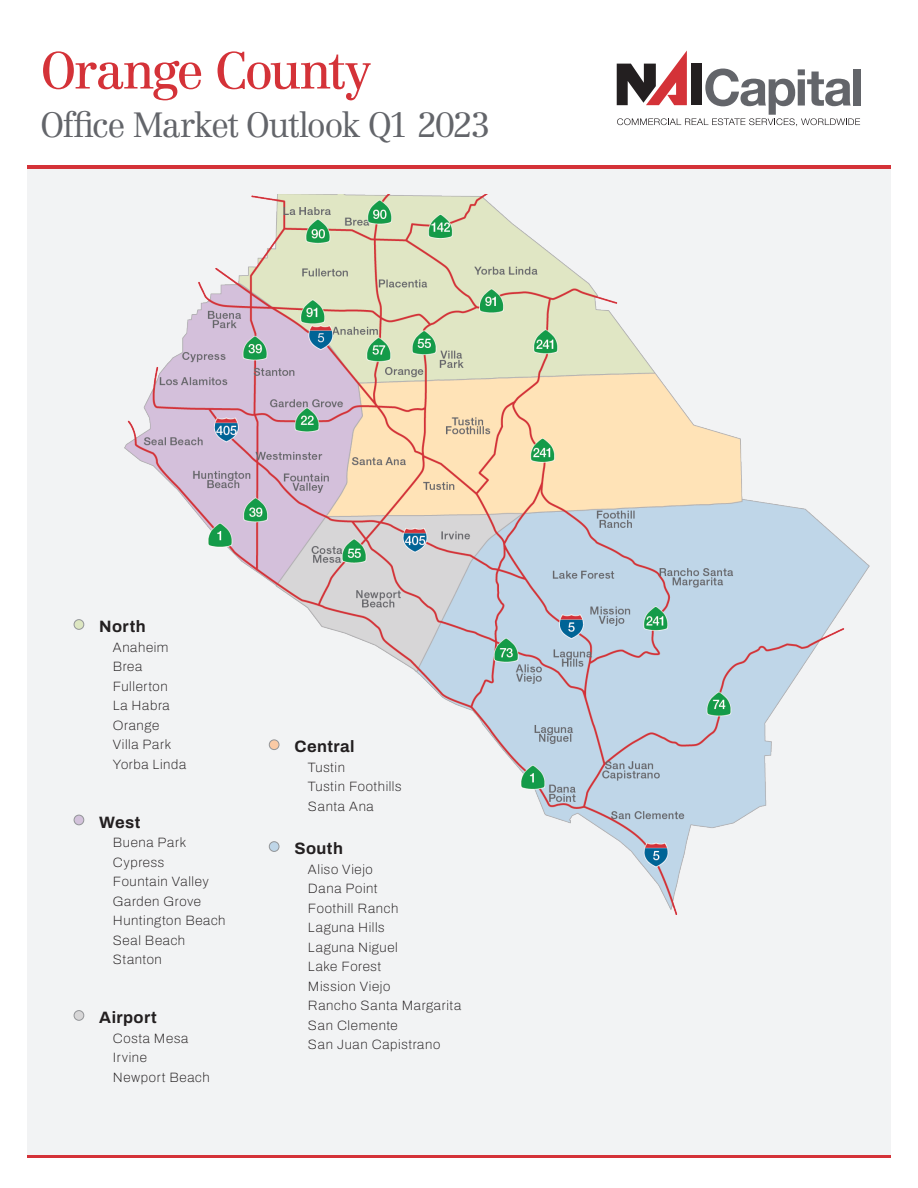
<style>
.page{position:relative;width:918px;height:1188px;background:#fff}
.page>*{position:absolute;margin:0;border:0;box-sizing:border-box;transform-origin:0 0}
.t1{font:51px "Centennial LT Std";letter-spacing:-.05em;color:#d43238}
.t2{font:300 34.5px "Centennial LT Std";letter-spacing:-.045em;color:#63656a}
.t3{font:700 16.5px "Archivo";letter-spacing:.025em;color:#231f20}
.t4{font:600 13.5px/19.5px "Archivo";letter-spacing:.045em;color:#231f20}
</style>
<div class="page">
<hr style="left:27px;top:165px;width:864px;height:4px;background:#d43238">
<div style="left:854px;top:69px;width:7px;height:37px;background:#63656a"></div>
<svg style="left:617px;top:51px;width:243px;height:75px"></svg>
<div style="left:27px;top:169px;width:864px;height:989px;background:#f2f3f4"></div>
<hr style="left:27px;top:1156px;width:864px;height:2px;background:#d43238">
<img style="left:125px;top:194px;width:745px;height:721px">
<div style="left:74px;top:620px;width:10px;height:9px;background:#dde6c1;border-radius:50%"></div>
<div style="left:74px;top:619px;width:10px;height:11px;border:1px solid #939598;border-radius:50%"></div>
<div style="left:74px;top:815px;width:10px;height:10px;background:#d3c2db;border-radius:50%"></div>
<div style="left:74px;top:815px;width:10px;height:10px;border:1px solid #939598;border-radius:50%"></div>
<div style="left:74px;top:1011px;width:10px;height:9px;background:#d7d6d7;border-radius:50%"></div>
<div style="left:74px;top:1010px;width:10px;height:11px;border:1px solid #939598;border-radius:50%"></div>
<div style="left:269px;top:740px;width:10px;height:10px;background:#facaa5;border-radius:50%"></div>
<div style="left:269px;top:740px;width:10px;height:10px;border:1px solid #939598;border-radius:50%"></div>
<div style="left:269px;top:842px;width:10px;height:9px;background:#bfd6e8;border-radius:50%"></div>
<div style="left:269px;top:841px;width:10px;height:11px;border:1px solid #939598;border-radius:50%"></div>
<h1 class="t1" style="left:40px;top:40px;width:332px">Orange County</h1>
<h2 class="t2" style="left:40px;top:104px;width:451px">Office Market Outlook Q1 2023</h2>
<p class="t3" style="left:99px;top:614px;width:48px">North</p>
<p class="t4" style="left:113px;top:637px;width:75px">Anaheim<br>Brea<br>Fullerton<br>La Habra<br>Orange<br>Villa Park<br>Yorba Linda</p>
<p class="t3" style="left:99px;top:810px;width:43px">West</p>
<p class="t4" style="left:113px;top:833px;width:114px">Buena Park<br>Cypress<br>Fountain Valley<br>Garden Grove<br>Huntington Beach<br>Seal Beach<br>Stanton</p>
<p class="t3" style="left:99px;top:1005px;width:59px">Airport</p>
<p class="t4" style="left:113px;top:1028px;width:98px">Costa Mesa<br>Irvine<br>Newport Beach</p>
<p class="t3" style="left:294px;top:734px;width:62px">Central</p>
<p class="t4" style="left:308px;top:758px;width:95px">Tustin<br>Tustin Foothills<br>Santa Ana</p>
<p class="t3" style="left:294px;top:836px;width:50px">South</p>
<p class="t4" style="left:308px;top:859px;width:155px">Aliso Viejo<br>Dana Point<br>Foothill Ranch<br>Laguna Hills<br>Laguna Niguel<br>Lake Forest<br>Mission Viejo<br>Rancho Santa Margarita<br>San Clemente<br>San Juan Capistrano</p>
</div>
